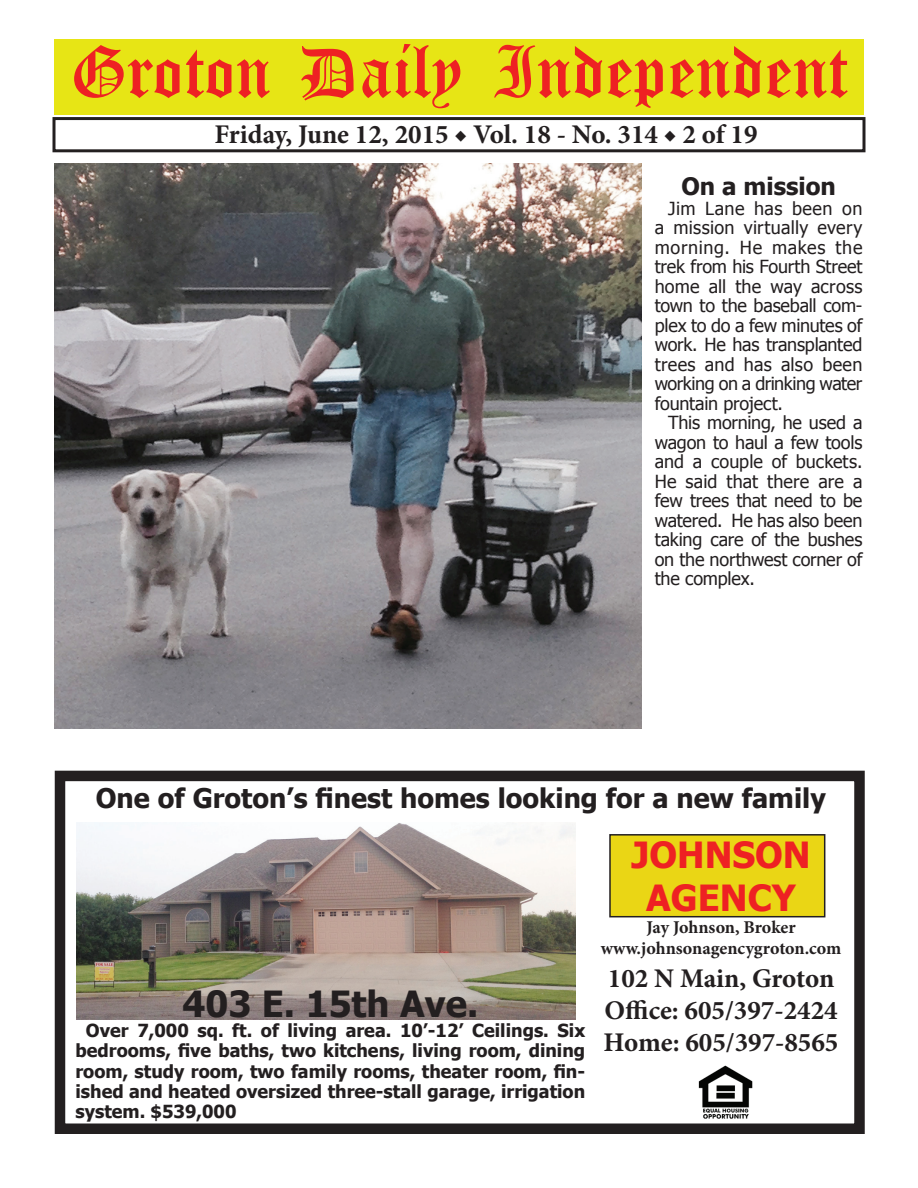
<style>
.page{position:relative;width:918px;height:1188px;background:#fff}
.page>*{position:absolute;margin:0;border:0;box-sizing:border-box;transform-origin:0 0}
.t1{font:54px "Old English Five";color:#ee2123}
.t2{font:700 36px "Tahoma";color:#231f20}
.t3{font:700 36px/43.2px "Tahoma";color:#ee2123;text-align:center}
.t4{font:700 27px/32.4px "Minion Pro";color:#231f20}
.t5{font:700 27px "Tahoma";color:#231f20}
.t6{font:700 24px "Tahoma";color:#231f20}
.t7{font:18px/19.5px "Tahoma";letter-spacing:-.015em;color:#231f20;text-align:justify}
.t8{font:700 18px/20.2px "Tahoma";color:#231f20;text-align:justify}
.t9{font:700 18px/21.6px "Minion Pro";letter-spacing:-.005em;color:#231f20;text-align:center}
</style>
<div class="page">
<div style="left:52px;top:117px;width:814px;height:35px;border:3px solid #231f20"></div>
<div style="left:54px;top:40px;width:810px;height:75px;background:#e7e515"></div>
<div style="left:610px;top:835px;width:215px;height:82px;background:#ead615"></div>
<div style="left:609px;top:834px;width:216px;height:83px;border:2px solid #231f20"></div>
<div style="left:55px;top:771px;width:810px;height:363px;border:10px solid #231f20"></div>
<img style="left:77px;top:822px;width:498px;height:197px">
<img style="left:698px;top:1065px;width:55px;height:54px">
<img style="left:55px;top:164px;width:586px;height:564px">
<h1 class="t1" style="left:70px;top:47px;width:779px">Groton Daily Independent</h1>
<h3 class="t4" style="left:214px;top:118px;width:545px">Friday, June 12, 2015 ◆ Vol. 18 - No. 314 ◆ 2 of 19</h3>
<h3 class="t6" style="left:681px;top:170px;width:156px">On a mission</h3>
<p class="t7" style="left:655px;top:198px;width:209px;text-indent:14px">Jim Lane has been on a mission virtually every morning. He makes the trek from his Fourth Street home all the way across town to the baseball com&shy;plex to do a few minutes of work. He has transplanted trees and has also been working on a drinking water fountain project.</p>
<p class="t7" style="left:655px;top:412px;width:209px;text-indent:14px">This morning, he used a wagon to haul a few tools and a couple of buckets.<br>He said that there are a few trees that need to be watered. He has also been taking care of the bushes on the northwest corner of the complex.</p>
<h3 class="t5" style="left:96px;top:779px;width:732px">One of Groton’s finest homes looking for a new family</h3>
<h2 class="t2" style="left:182px;top:979px;width:297px">403 E. 15th Ave.</h2>
<p class="t8" style="left:75px;top:1019px;width:511px;text-indent:10px">Over 7,000 sq. ft. of living area. 10’-12’ Ceilings. Six bedrooms, five baths, two kitchens, living room, dining room, study room, two family rooms, theater room, fin&shy;ished and heated oversized three-stall garage, irrigation system. $539,000</p>
<h2 class="t3" style="left:631px;top:831px;width:181px">JOHNSON<br>AGENCY</h2>
<p class="t9" style="left:601px;top:916px;width:242px">Jay Johnson, Broker www.johnsonagencygroton.com</p>
<h3 class="t4" style="left:604px;top:961px;width:236px">102 N Main, Groton<br>Office: 605/397-2424<br>Home: 605/397-8565</h3>
</div>
